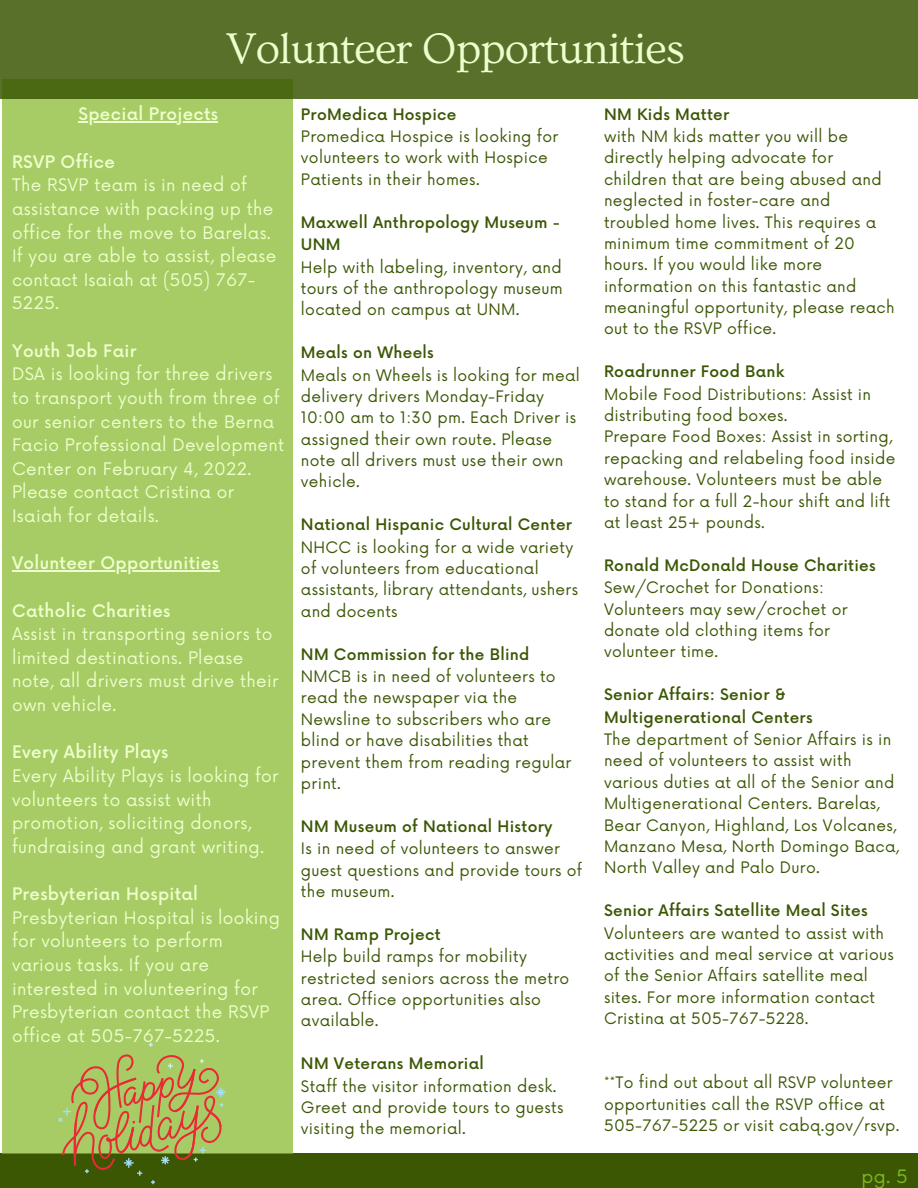
<style>
.page{position:relative;width:918px;height:1188px;background:#fff}
.page>*{position:absolute;margin:0;border:0;box-sizing:border-box;transform-origin:0 0}
.t1{font:45px "Ovo";letter-spacing:-.025em;color:#edffcc}
.t2{font:18px "Now";color:#81b622}
.t3{font:16.8px/23.7px "Now";letter-spacing:.02em;color:#edffcc}
.t4{font:500 16.8px "Now";letter-spacing:.02em;color:#edffcc}
.t5{font:15.45px/21.3px "Now";letter-spacing:.02em;color:#3b5704}
.t6{font:500 15.45px/22.5px "Now";letter-spacing:.02em;color:#3b5704}
</style>
<div class="page">
<div style="left:0;top:1153px;width:918px;height:35px;background:#3b5704"></div>
<div style="left:3px;top:79px;width:290px;height:1075px;background:#a7cc65"></div>
<div style="left:0;top:0;width:918px;height:99px;background:#58702a"></div>
<hr style="left:79px;top:122px;width:139px;height:1px;background:#edffcc">
<hr style="left:12px;top:570px;width:207px;height:2px;background:#edffcc">
<svg style="left:149px;top:1043px;width:4px;height:4px"></svg>
<svg style="left:58px;top:1054px;width:168px;height:130px"></svg>
<h1 class="t1" style="left:226px;top:24px;width:461px">Volunteer Opportunities</h1>
<p class="t4" style="left:79px;top:105px;width:141px">Special Projects</p>
<p class="t4" style="left:12px;top:153px;width:104px">RSVP Office</p>
<p class="t3" style="left:12px;top:174px;width:266px">The RSVP team is in need of assistance with packing up the office for the move to Barelas.<br>If you are able to assist, please contact Isaiah at (505) 767-<br>5225.</p>
<p class="t4" style="left:12px;top:342px;width:126px">Youth Job Fair</p>
<p class="t3" style="left:12px;top:363px;width:274px">DSA is looking for three drivers to transport youth from three of our senior centers to the Berna<br>Facio Professional Development<br>Center on February 4, 2022.<br>Please contact Cristina or<br>Isaiah for details.</p>
<p class="t4" style="left:12px;top:554px;width:208px">Volunteer Opportunities</p>
<p class="t4" style="left:12px;top:601px;width:160px">Catholic Charities</p>
<p class="t3" style="left:12px;top:623px;width:268px">Assist in transporting seniors to limited destinations. Please note, all drivers must drive their own vehicle.</p>
<p class="t4" style="left:12px;top:743px;width:158px">Every Ability Plays</p>
<p class="t3" style="left:12px;top:765px;width:268px">Every Ability Plays is looking for volunteers to assist with promotion, soliciting donors, fundraising and grant writing.</p>
<p class="t4" style="left:12px;top:885px;width:188px">Presbyterian Hospital</p>
<p class="t3" style="left:12px;top:907px;width:269px">Presbyterian Hospital is looking for volunteers to perform various tasks. If you are interested in volunteering for<br>Presbyterian contact the RSVP office at 505-767-5225.</p>
<p class="t6" style="left:301px;top:104px;width:157px">ProMedica Hospice</p>
<p class="t5" style="left:301px;top:127px;width:259px">Promedica Hospice is looking for volunteers to work with Hospice<br>Patients in their homes.</p>
<p class="t6" style="left:301px;top:212px;width:261px">Maxwell Anthropology Museum -<br>UNM</p>
<p class="t5" style="left:301px;top:257px;width:263px;text-align:justify">Help with labeling, inventory, and tours of the anthropology museum located on campus at UNM.</p>
<p class="t6" style="left:301px;top:342px;width:134px">Meals on Wheels</p>
<p class="t5" style="left:301px;top:365px;width:280px">Meals on Wheels is looking for meal delivery drivers Monday-Friday<br>10:00 am to 1:30 pm. Each Driver is assigned their own route. Please note all drivers must use their own vehicle.</p>
<p class="t6" style="left:301px;top:514px;width:273px">National Hispanic Cultural Center</p>
<p class="t5" style="left:301px;top:537px;width:279px">NHCC is looking for a wide variety of volunteers from educational assistants, library attendants, ushers and docents</p>
<p class="t6" style="left:301px;top:644px;width:230px">NM Commission for the Blind</p>
<p class="t5" style="left:301px;top:667px;width:272px">NMCB is in need of volunteers to read the newspaper via the<br>Newsline to subscribers who are blind or have disabilities that prevent them from reading regular print.</p>
<p class="t6" style="left:301px;top:816px;width:253px">NM Museum of National History</p>
<p class="t5" style="left:301px;top:839px;width:283px">Is in need of volunteers to answer guest questions and provide tours of the museum.</p>
<p class="t6" style="left:301px;top:924px;width:141px">NM Ramp Project</p>
<p class="t5" style="left:301px;top:947px;width:270px">Help build ramps for mobility restricted seniors across the metro area. Office opportunities also available.</p>
<p class="t6" style="left:301px;top:1053px;width:184px">NM Veterans Memorial</p>
<p class="t5" style="left:301px;top:1076px;width:264px">Staff the visitor information desk.<br>Greet and provide tours to guests visiting the memorial.</p>
<p class="t6" style="left:604px;top:104px;width:127px">NM Kids Matter</p>
<p class="t5" style="left:604px;top:127px;width:292px">with NM kids matter you will be directly helping advocate for children that are being abused and neglected in foster-care and troubled home lives. This requires a minimum time commitment of 20 hours. If you would like more information on this fantastic and meaningful opportunity, please reach out to the RSVP office.</p>
<p class="t6" style="left:604px;top:361px;width:182px">Roadrunner Food Bank</p>
<p class="t5" style="left:604px;top:384px;width:293px">Mobile Food Distributions: Assist in distributing food boxes.<br>Prepare Food Boxes: Assist in sorting, repacking and relabeling food inside warehouse. Volunteers must be able to stand for a full 2-hour shift and lift at least 25+ pounds.</p>
<p class="t6" style="left:604px;top:555px;width:273px">Ronald McDonald House Charities</p>
<p class="t5" style="left:604px;top:578px;width:245px">Sew/Crochet for Donations:<br>Volunteers may sew/crochet or donate old clothing items for volunteer time.</p>
<p class="t6" style="left:604px;top:684px;width:210px">Senior Affairs: Senior &amp;<br>Multigenerational Centers</p>
<p class="t5" style="left:604px;top:730px;width:297px">The department of Senior Affairs is in need of volunteers to assist with various duties at all of the Senior and Multigenerational Centers. Barelas, Bear Canyon, Highland, Los Volcanes, Manzano Mesa, North Domingo Baca, North Valley and Palo Duro.</p>
<p class="t6" style="left:604px;top:900px;width:265px">Senior Affairs Satellite Meal Sites</p>
<p class="t5" style="left:604px;top:923px;width:291px">Volunteers are wanted to assist with activities and meal service at various of the Senior Affairs satellite meal sites. For more information contact Cristina at 505-767-5228.</p>
<p class="t5" style="left:604px;top:1073px;width:297px">**To find out about all RSVP volunteer opportunities call the RSVP office at<br>505-767-5225 or visit cabq.gov/rsvp.</p>
<p class="t2" style="left:861px;top:1166px;width:48px">pg. 5</p>
</div>
